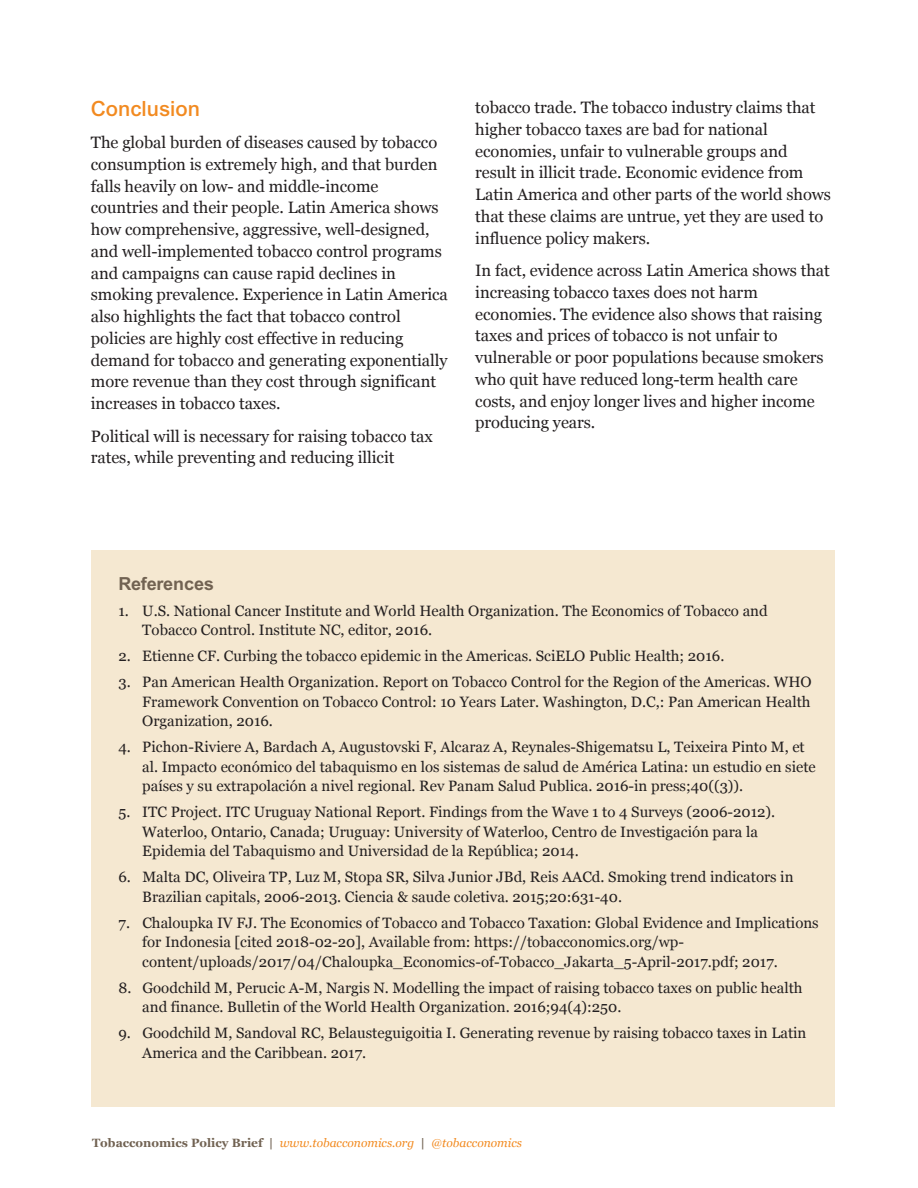
<style>
.page{position:relative;width:918px;height:1188px;background:#fff}
.page>*{position:absolute;margin:0;border:0;box-sizing:border-box;transform-origin:0 0}
.t1{font:500 21px "Arial";color:#f28a20}
.t2{font:700 18px "Arial";letter-spacing:-.005em;color:#716252}
.t3{font:16.5px/21.8px "Georgia";letter-spacing:-.005em;color:#231f20}
.t4{font:15px/19.5px "Georgia";color:#231f20}
.t5{font:italic 12px "Georgia";color:#f28a20}
.s1{font-weight:700;font-style:normal;color:#716252}
</style>
<div class="page">
<div style="left:91px;top:551px;width:744px;height:556px;background:#f5e8d1"></div>
<h1 class="t1" style="left:91px;top:101px;width:111px">Conclusion</h1>
<p class="t3" style="left:91px;top:132px;width:358px">The global burden of diseases caused by tobacco consumption is extremely high, and that burden falls heavily on low- and middle-income countries and their people. Latin America shows how comprehensive, aggressive, well-designed, and well-implemented tobacco control programs and campaigns can cause rapid declines in smoking prevalence. Experience in Latin America also highlights the fact that tobacco control policies are highly cost effective in reducing demand for tobacco and generating exponentially more revenue than they cost through significant increases in tobacco taxes.</p>
<p class="t3" style="left:91px;top:425px;width:343px">Political will is necessary for raising tobacco tax rates, while preventing and reducing illicit</p>
<p class="t3" style="left:475px;top:96px;width:357px">tobacco trade. The tobacco industry claims that higher tobacco taxes are bad for national economies, unfair to vulnerable groups and result in illicit trade. Economic evidence from Latin America and other parts of the world shows that these claims are untrue, yet they are used to influence policy makers.</p>
<p class="t3" style="left:475px;top:259px;width:356px">In fact, evidence across Latin America shows that increasing tobacco taxes does not harm economies. The evidence also shows that raising taxes and prices of tobacco is not unfair to vulnerable or poor populations because smokers who quit have reduced long-term health care costs, and enjoy longer lives and higher income producing years.</p>
<p class="t2" style="left:118px;top:577px;width:97px">References</p>
<p class="t4" style="left:142px;top:601px;width:627px;text-indent:-24px">1. U.S. National Cancer Institute and World Health Organization. The Economics of Tobacco and<br>Tobacco Control. Institute NC, editor, 2016.</p>
<p class="t4" style="left:118px;top:646px;width:607px">2. Etienne CF. Curbing the tobacco epidemic in the Americas. SciELO Public Health; 2016.</p>
<p class="t4" style="left:142px;top:672px;width:671px;text-align:justify;text-indent:-24px">3. Pan American Health Organization. Report on Tobacco Control for the Region of the Americas. WHO Framework Convention on Tobacco Control: 10 Years Later. Washington, D.C,: Pan American Health Organization, 2016.</p>
<p class="t4" style="left:142px;top:737px;width:675px;text-indent:-24px">4. Pichon-Riviere A, Bardach A, Augustovski F, Alcaraz A, Reynales-Shigematsu L, Teixeira Pinto M, et al. Impacto económico del tabaquismo en los sistemas de salud de América Latina: un estudio en siete países y su extrapolación a nivel regional. Rev Panam Salud Publica. 2016-in press;40((3)).</p>
<p class="t4" style="left:142px;top:802px;width:634px;text-indent:-24px">5. ITC Project. ITC Uruguay National Report. Findings from the Wave 1 to 4 Surveys (2006-2012).<br>Waterloo, Ontario, Canada; Uruguay: University of Waterloo, Centro de Investigación para la<br>Epidemia del Tabaquismo and Universidad de la República; 2014.</p>
<p class="t4" style="left:142px;top:867px;width:653px;text-indent:-24px">6. Malta DC, Oliveira TP, Luz M, Stopa SR, Silva Junior JBd, Reis AACd. Smoking trend indicators in<br>Brazilian capitals, 2006-2013. Ciencia &amp; saude coletiva. 2015;20:631-40.</p>
<p class="t4" style="left:142px;top:913px;width:678px;text-indent:-24px">7. Chaloupka IV FJ. The Economics of Tobacco and Tobacco Taxation: Global Evidence and Implications for Indonesia [cited 2018-02-20], Available from: https://tobacconomics.org/wp&shy;content/uploads/2017/04/Chaloupka_Economics-of-Tobacco_Jakarta_5-April-2017.pdf; 2017.</p>
<p class="t4" style="left:142px;top:978px;width:662px;text-indent:-24px">8. Goodchild M, Perucic A-M, Nargis N. Modelling the impact of raising tobacco taxes on public health and finance. Bulletin of the World Health Organization. 2016;94(4):250.</p>
<p class="t4" style="left:142px;top:1023px;width:666px;text-indent:-24px">9. Goodchild M, Sandoval RC, Belausteguigoitia I. Generating revenue by raising tobacco taxes in Latin<br>America and the Caribbean. 2017.</p>
<p class="t5" style="left:92px;top:1136px;width:431px"><span class="s1">Tobacconomics Policy Brief |</span> www.tobacconomics.org <span class="s1">|</span> @tobacconomics</p>
</div>
